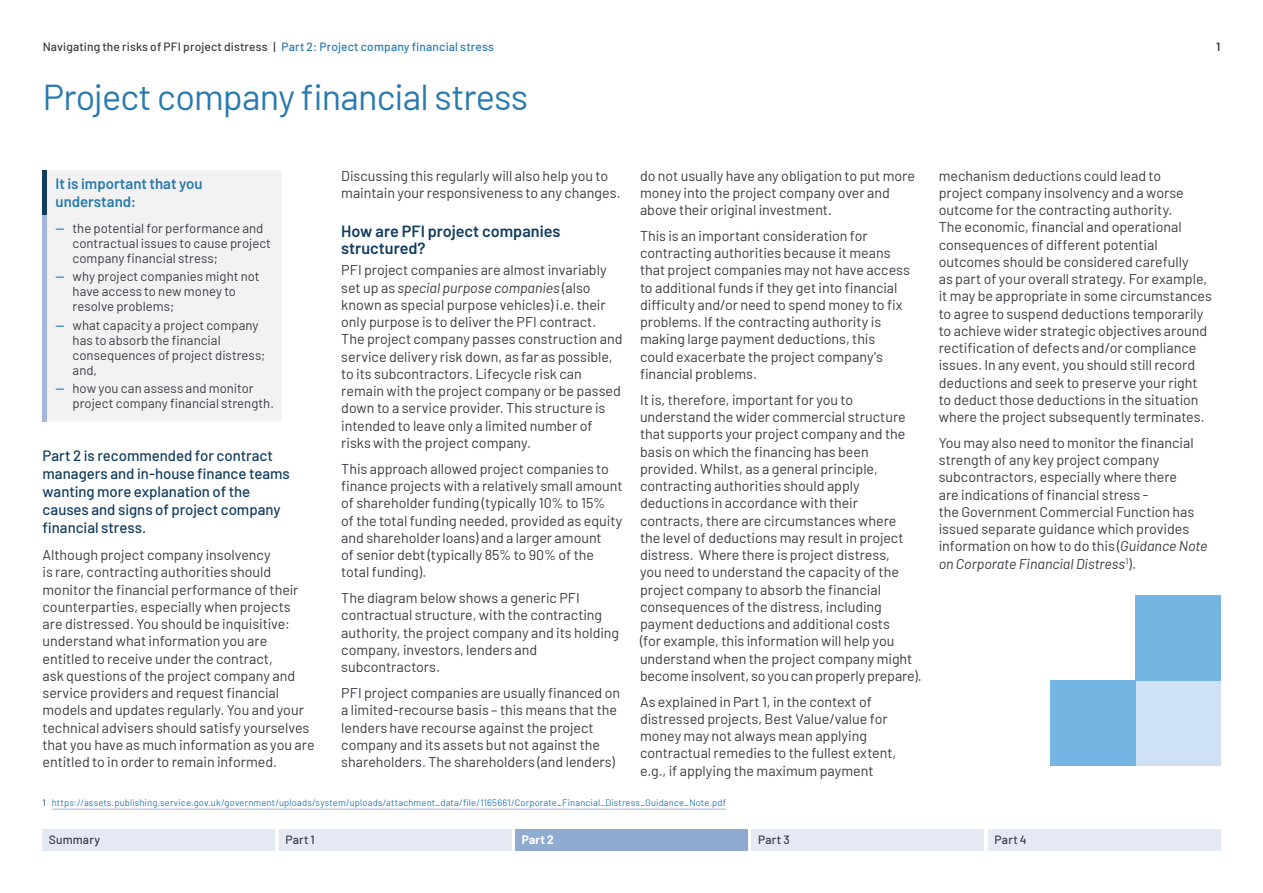
<style>
.page{position:relative;width:1263px;height:893px;background:#fff}
.page>*{position:absolute;margin:0;border:0;box-sizing:border-box;transform-origin:0 0}
.IPA_Heading_light_24_LINKED{font:36px "Barlow";letter-spacing:-.02em;color:#287aaf}
.IPA_Sub_1_semibold_11{font:600 16.2px/17.2px "Barlow";color:#123d5e}
.IPA_intro_reg_10{font:500 15px/18px "Barlow";letter-spacing:-.005em;color:#123d5e}
.IPA_table_reg_10{font:600 15px/18px "Barlow";color:#287aaf}
.IPA_text_reg_9_5{font:14.25px/17.2px "Barlow";color:#3a3a43}
.t1{font:13.2px/15px "Barlow";color:#3a3a43}
.t2{font:500 12px "Barlow";letter-spacing:.015em;color:#3a3a43}
.t3{font:700 12px "Barlow";color:#fff}
.t4{font:600 12px "Barlow";color:#3a3a43}
.IPA_footnote_6_25{font:9.3px "Barlow";letter-spacing:.015em;color:#287aaf}
.s1{color:#287aaf}
.s2{font-style:italic}
.s3{color:#123d5e}
</style>
<div class="page">
<hr style="left:43px;top:170px;width:4px;height:46px;background:#123d5e">
<div style="left:47px;top:170px;width:234px;height:251px;background:#f3f2f3"></div>
<hr style="left:43px;top:216px;width:4px;height:206px;background:#a3b8d8">
<div style="left:1135px;top:680px;width:85px;height:85px;background:#cee1f6"></div>
<div style="left:1050px;top:680px;width:85px;height:85px;background:#75b5e4"></div>
<div style="left:1135px;top:595px;width:85px;height:85px;background:#75b5e4"></div>
<hr style="left:52px;top:809px;width:674px;height:1px;background:#a3b8d8">
<div style="left:43px;top:829px;width:232px;height:21px;background:#e4e9f4"></div>
<div style="left:279px;top:829px;width:232px;height:21px;background:#e4e9f4"></div>
<div style="left:515px;top:829px;width:232px;height:21px;background:#8fabd0"></div>
<div style="left:752px;top:829px;width:232px;height:21px;background:#e4e9f4"></div>
<div style="left:988px;top:829px;width:232px;height:21px;background:#e4e9f4"></div>
<p class="t2" style="left:43px;top:38px;width:453px">Navigating the risks of PFI project distress | <span class="s1">Part 2: Project company financial stress</span></p>
<p class="t4" style="left:1216px;top:38px;width:6px">1</p>
<p class="IPA_Heading_light_24_LINKED" style="left:43px;top:71px;width:487px">Project company financial stress</p>
<p class="IPA_table_reg_10" style="left:56px;top:173px;width:149px">It is important that you understand:</p>
<p class="t1" style="left:73px;top:220px;width:200px">the potential for performance and contractual issues to cause project company financial stress;</p>
<p class="t1" style="left:73px;top:268px;width:189px">why project companies might not have access to new money to resolve problems;</p>
<p class="t1" style="left:73px;top:316px;width:194px">what capacity a project company has to absorb the financial consequences of project distress; and,</p>
<p class="t1" style="left:73px;top:380px;width:203px">how you can assess and monitor project company financial strength.</p>
<p class="IPA_intro_reg_10" style="left:43px;top:445px;width:249px">Part 2 is recommended for contract managers and in-house finance teams wanting more explanation of the causes and signs of project company financial stress.</p>
<p class="IPA_text_reg_9_5" style="left:43px;top:545px;width:274px">Although project company insolvency<br>is rare, contracting authorities should monitor the financial performance of their counterparties, especially when projects<br>are distressed. You should be inquisitive: understand what information you are entitled to receive under the contract,<br>ask questions of the project company and service providers and request financial models and updates regularly. You and your technical advisers should satisfy yourselves that you have as much information as you are entitled to in order to remain informed.</p>
<p class="IPA_text_reg_9_5" style="left:341px;top:166px;width:281px">Discussing this regularly will also help you to maintain your responsiveness to any changes.</p>
<p class="IPA_Sub_1_semibold_11" style="left:341px;top:221px;width:221px">How are PFI project companies structured?</p>
<p class="IPA_text_reg_9_5" style="left:341px;top:261px;width:283px">PFI project companies are almost invariably set up as <span class="s2">special purpose companies</span> (also known as special purpose vehicles) i.e. their only purpose is to deliver the PFI contract.<br>The project company passes construction and service delivery risk down, as far as possible, to its subcontractors. Lifecycle risk can remain with the project company or be passed down to a service provider. This structure is intended to leave only a limited number of risks with the project company.</p>
<p class="IPA_text_reg_9_5" style="left:341px;top:459px;width:283px">This approach allowed project companies to finance projects with a relatively small amount of shareholder funding (typically 10% to 15%<br>of the total funding needed, provided as equity and shareholder loans) and a larger amount<br>of senior debt (typically 85% to 90% of the total funding).</p>
<p class="IPA_text_reg_9_5" style="left:341px;top:588px;width:279px">The diagram below shows a generic PFI contractual structure, with the contracting authority, the project company and its holding company, investors, lenders and subcontractors.</p>
<p class="IPA_text_reg_9_5" style="left:341px;top:683px;width:280px">PFI project companies are usually financed on a limited-recourse basis – this means that the lenders have recourse against the project company and its assets but not against the shareholders. The shareholders (and lenders)</p>
<p class="IPA_text_reg_9_5" style="left:640px;top:166px;width:277px">do not usually have any obligation to put more money into the project company over and above their original investment.</p>
<p class="IPA_text_reg_9_5" style="left:640px;top:226px;width:272px">This is an important consideration for contracting authorities because it means that project companies may not have access to additional funds if they get into financial difficulty and/or need to spend money to fix problems. If the contracting authority is making large payment deductions, this could exacerbate the project company's financial problems.</p>
<p class="IPA_text_reg_9_5" style="left:640px;top:390px;width:283px">It is, therefore, important for you to understand the wider commercial structure that supports your project company and the basis on which the financing has been provided. Whilst, as a general principle, contracting authorities should apply deductions in accordance with their contracts, there are circumstances where<br>the level of deductions may result in project distress. Where there is project distress,<br>you need to understand the capacity of the project company to absorb the financial consequences of the distress, including payment deductions and additional costs<br>(for example, this information will help you understand when the project company might become insolvent, so you can properly prepare).</p>
<p class="IPA_text_reg_9_5" style="left:640px;top:692px;width:258px">As explained in Part 1, in the context of distressed projects, Best Value/value for money may not always mean applying contractual remedies to the fullest extent, e.g., if applying the maximum payment</p>
<p class="IPA_footnote_6_25" style="left:43px;top:796px;width:685px"><span class="s3">1</span> https://assets.publishing.service.gov.uk/government/uploads/system/uploads/attachment_data/file/1165661/Corporate_Financial_Distress_Guidance_Note.pdf</p>
<p class="IPA_text_reg_9_5" style="left:939px;top:166px;width:275px">mechanism deductions could lead to<br>project company insolvency and a worse outcome for the contracting authority.<br>The economic, financial and operational consequences of different potential outcomes should be considered carefully<br>as part of your overall strategy. For example, it may be appropriate in some circumstances to agree to suspend deductions temporarily to achieve wider strategic objectives around rectification of defects and/or compliance issues. In any event, you should still record deductions and seek to preserve your right to deduct those deductions in the situation where the project subsequently terminates.</p>
<p class="IPA_text_reg_9_5" style="left:939px;top:433px;width:270px">You may also need to monitor the financial strength of any key project company subcontractors, especially where there<br>are indications of financial stress -<br>the Government Commercial Function has issued separate guidance which provides information on how to do this (<span class="s2">Guidance Note on Corporate Financial Distress</span><sup>1</sup>).</p>
<p class="t2" style="left:49px;top:831px;width:53px">Summary</p>
<p class="t2" style="left:285px;top:831px;width:31px">Part 1</p>
<p class="t3" style="left:522px;top:831px;width:34px">Part 2</p>
<p class="t2" style="left:758px;top:831px;width:33px">Part 3</p>
<p class="t2" style="left:995px;top:831px;width:34px">Part 4</p>
</div>
